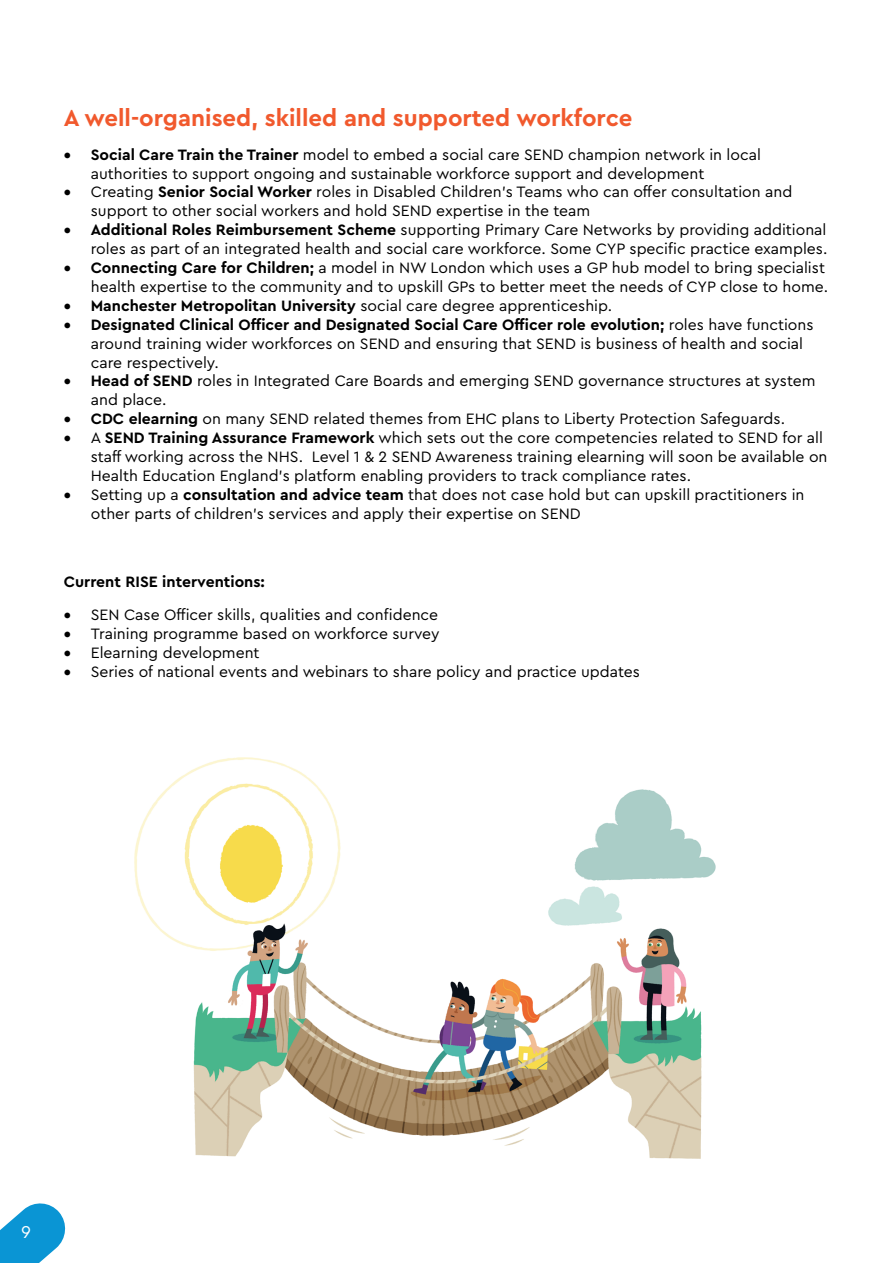
<style>
.page{position:relative;width:893px;height:1263px;background:#fff}
.page>*{position:absolute;margin:0;border:0;box-sizing:border-box;transform-origin:0 0}
.t1{font:700 24px "Cera Pro";color:#f1592d}
.t2{font:18px "Cera Pro";color:#fff}
.t3{font:15.75px/18.9px "Cera Pro";color:#000}
.t4{font:700 15.75px "Cera Pro";color:#000}
.s1{font-weight:700}
.s2{font-weight:400}
</style>
<div class="page">
<svg style="left:0;top:1203px;width:66px;height:60px"></svg>
<img style="left:134px;top:757px;width:582px;height:402px">
<h1 class="t1" style="left:64px;top:102px;width:570px">A well-organised, skilled and supported workforce</h1>
<p class="t3" style="left:91px;top:144px;width:672px;text-indent:-27px">• <span class="s1">Social Care Train the Trainer</span> model to embed a social care SEND champion network in local authorities to support ongoing and sustainable workforce support and development</p>
<p class="t3" style="left:91px;top:182px;width:703px;text-indent:-27px">• Creating <span class="s1">Senior Social Worker</span> roles in Disabled Children’s Teams who can offer consultation and support to other social workers and hold SEND expertise in the team</p>
<p class="t3" style="left:64px;top:220px;width:765px;text-align:right">• <span class="s1">Additional Roles Reimbursement Scheme</span> supporting Primary Care Networks by providing additional roles as part of an integrated health and social care workforce. Some CYP specific practice examples.</p>
<p class="t3" style="left:64px;top:258px;width:766px;text-align:right">• <span class="s1">Connecting Care for Children;</span> a model in NW London which uses a GP hub model to bring specialist health expertise to the community and to upskill GPs to better meet the needs of CYP close to home.</p>
<p class="t4" style="left:64px;top:295px;width:550px">• Manchester Metropolitan University <span class="s2">social care degree apprenticeship.</span></p>
<p class="t3" style="left:91px;top:314px;width:724px;text-indent:-27px">• <span class="s1">Designated Clinical Officer and Designated Social Care Officer role evolution;</span> roles have functions around training wider workforces on SEND and ensuring that SEND is business of health and social care respectively.</p>
<p class="t3" style="left:91px;top:371px;width:726px;text-indent:-27px">• <span class="s1">Head of SEND</span> roles in Integrated Care Boards and emerging SEND governance structures at system and place.</p>
<p class="t3" style="left:64px;top:409px;width:723px">• <span class="s1">CDC elearning</span> on many SEND related themes from EHC plans to Liberty Protection Safeguards.</p>
<p class="t3" style="left:91px;top:428px;width:738px;text-indent:-27px">• A <span class="s1">SEND Training Assurance Framework</span> which sets out the core competencies related to SEND for all staff working across the NHS. Level 1 &amp; 2 SEND Awareness training elearning will soon be available on<br>Health Education England’s platform enabling providers to track compliance rates.</p>
<p class="t3" style="left:91px;top:484px;width:715px;text-indent:-27px">• Setting up a <span class="s1">consultation and advice team</span> that does not case hold but can upskill practitioners in other parts of children’s services and apply their expertise on SEND</p>
<p class="t4" style="left:64px;top:571px;width:203px">Current RISE interventions:</p>
<p class="t3" style="left:64px;top:605px;width:376px">• SEN Case Officer skills, qualities and confidence</p>
<p class="t3" style="left:64px;top:624px;width:377px">• Training programme based on workforce survey</p>
<p class="t3" style="left:64px;top:643px;width:197px">• Elearning development</p>
<p class="t3" style="left:64px;top:662px;width:578px">• Series of national events and webinars to share policy and practice updates</p>
<p class="t2" style="left:21px;top:1220px;width:11px">9</p>
</div>
